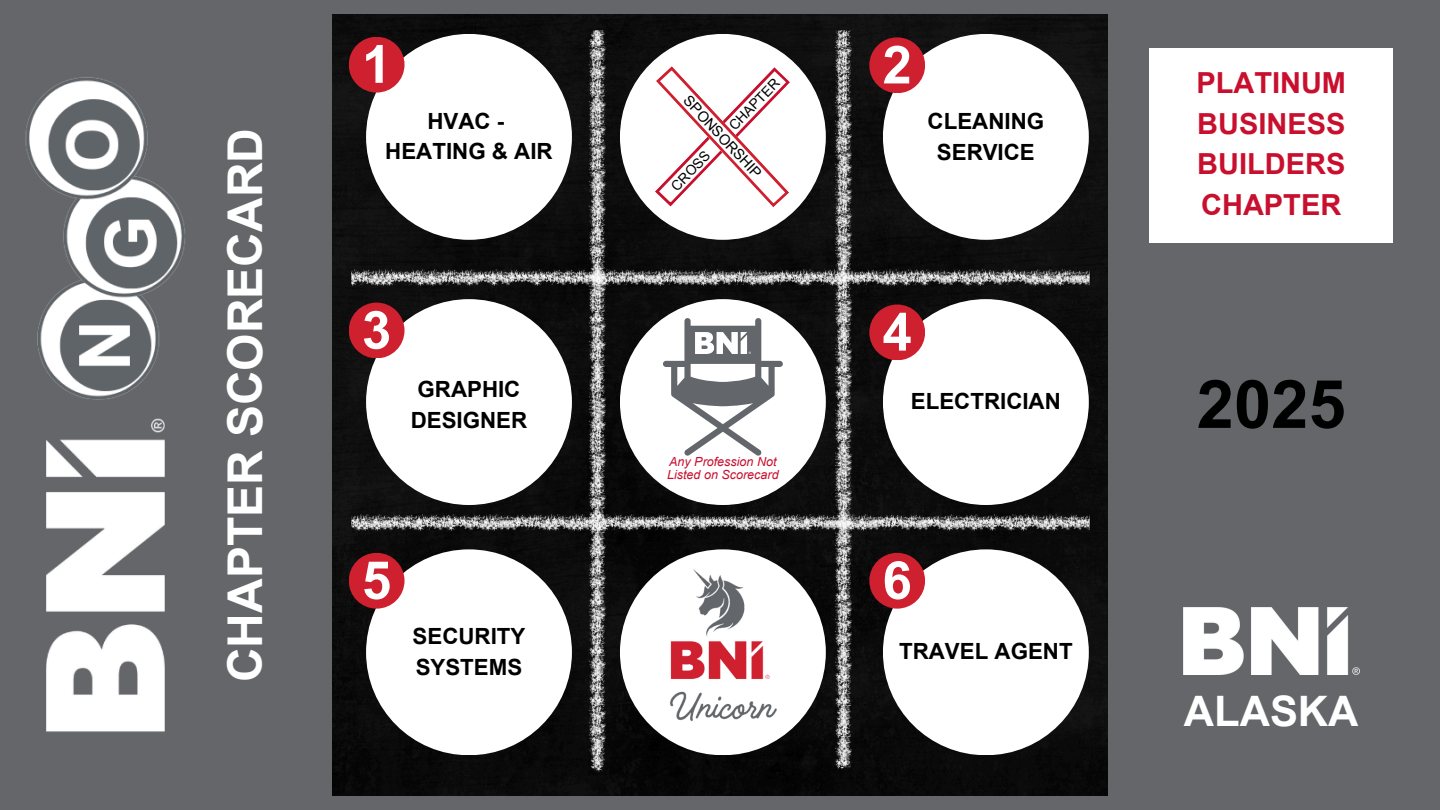
<style>
.page{position:relative;width:1440px;height:810px;background:#64666a}
.page>*{position:absolute;margin:0;border:0;box-sizing:border-box;transform-origin:0 0}
.t1{font:700 67px "Arial";color:#000}
.t2{font:700 52.6px "Arial";color:#fff}
.t3{font:700 48px "Arial";color:#fff}
.t4{font:700 42px "Arial";color:#fff}
.t5{font:700 29px/40.5px "Arial";color:#c8102e;text-align:justify}
.t6{font:700 22.3px/30.8px "Arial";color:#000;text-align:center}
.t7{font:14.5px "Arial";color:#000}
.t8{font:13.8px "Arial";color:#000}
.t9{font:italic 12.5px/13px "Arial";color:#c8102e}
</style>
<div class="page">
<img style="left:25px;top:77px;width:160px;height:655px">
<img style="left:332px;top:14px;width:776px;height:782px">
<div style="left:620px;top:299px;width:206px;height:206px;background:#fff;border-radius:50%"></div>
<div style="left:883px;top:34px;width:206px;height:206px;background:#fff;border-radius:50%"></div>
<div style="left:620px;top:34px;width:206px;height:206px;background:#fff;border-radius:50%"></div>
<div style="left:366px;top:34px;width:206px;height:206px;background:#fff;border-radius:50%"></div>
<div style="left:366px;top:299px;width:206px;height:206px;background:#fff;border-radius:50%"></div>
<div style="left:883px;top:299px;width:206px;height:206px;background:#fff;border-radius:50%"></div>
<div style="left:366px;top:549px;width:206px;height:206px;background:#fff;border-radius:50%"></div>
<div style="left:883px;top:549px;width:206px;height:206px;background:#fff;border-radius:50%"></div>
<div style="left:349px;top:37px;width:56px;height:56px;background:#cf2030;border-radius:50%"></div>
<div style="left:349px;top:303px;width:56px;height:55px;background:#cf2030;border-radius:50%"></div>
<div style="left:349px;top:553px;width:56px;height:56px;background:#cf2030;border-radius:50%"></div>
<div style="left:869px;top:305px;width:56px;height:55px;background:#cf2030;border-radius:50%"></div>
<div style="left:869px;top:553px;width:56px;height:56px;background:#cf2030;border-radius:50%"></div>
<div style="left:869px;top:37px;width:56px;height:56px;background:#cf2030;border-radius:50%"></div>
<svg style="left:655px;top:66px;width:135px;height:141px"></svg>
<svg style="left:663px;top:318px;width:120px;height:138px"></svg>
<img style="left:696px;top:332px;width:54px;height:21px">
<div style="left:1150px;top:48px;width:243px;height:194px;background:#fff"></div>
<img style="left:1184px;top:608px;width:175px;height:67px">
<img style="left:616px;top:548px;width:207px;height:207px">
<p class="t3" style="left:219px;top:682px;width:556px;rotate:-90deg">CHAPTER SCORECARD</p>
<p class="t2" style="left:362px;top:35px;width:31px">1</p>
<h5 class="t6" style="left:385px;top:105px;width:169px">HVAC -<br>HEATING &amp; AIR</h5>
<h2 class="t2" style="left:362px;top:301px;width:31px">3</h2>
<p class="t6" style="left:411px;top:374px;width:118px">GRAPHIC<br>DESIGNER</p>
<p class="t2" style="left:362px;top:551px;width:31px">5</p>
<h5 class="t6" style="left:413px;top:621px;width:114px">SECURITY</h5>
<h5 class="t6" style="left:416px;top:652px;width:108px">SYSTEMS</h5>
<h6 class="t8" style="left:726px;top:123px;width:67px;rotate:-46deg">CHAPTER</h6>
<p class="t7" style="left:692px;top:92px;width:108px;rotate:47deg">SPONSORSHIP</p>
<h6 class="t8" style="left:668px;top:183px;width:41px;rotate:-46deg">CROS</h6>
<p class="t9" style="left:667px;top:455px;width:113px">Any Profession Not<br>Listed on Scorecard</p>
<h6 class="t2" style="left:883px;top:36px;width:31px">2</h6>
<h5 class="t6" style="left:928px;top:106px;width:118px">CLEANING<br>SERVICE</h5>
<p class="t2" style="left:883px;top:303px;width:31px">4</p>
<p class="t6" style="left:911px;top:386px;width:151px">ELECTRICIAN</p>
<h5 class="t2" style="left:883px;top:551px;width:31px">6</h5>
<p class="t6" style="left:899px;top:636px;width:175px">TRAVEL AGENT</p>
<h5 class="t5" style="left:1196px;top:63px;width:151px">PLATINUM BUSINESS BUILDERS CHAPTER</h5>
<p class="t1" style="left:1197px;top:367px;width:151px">2025</p>
<p class="t4" style="left:1184px;top:688px;width:176px">ALASKA</p>
</div>
